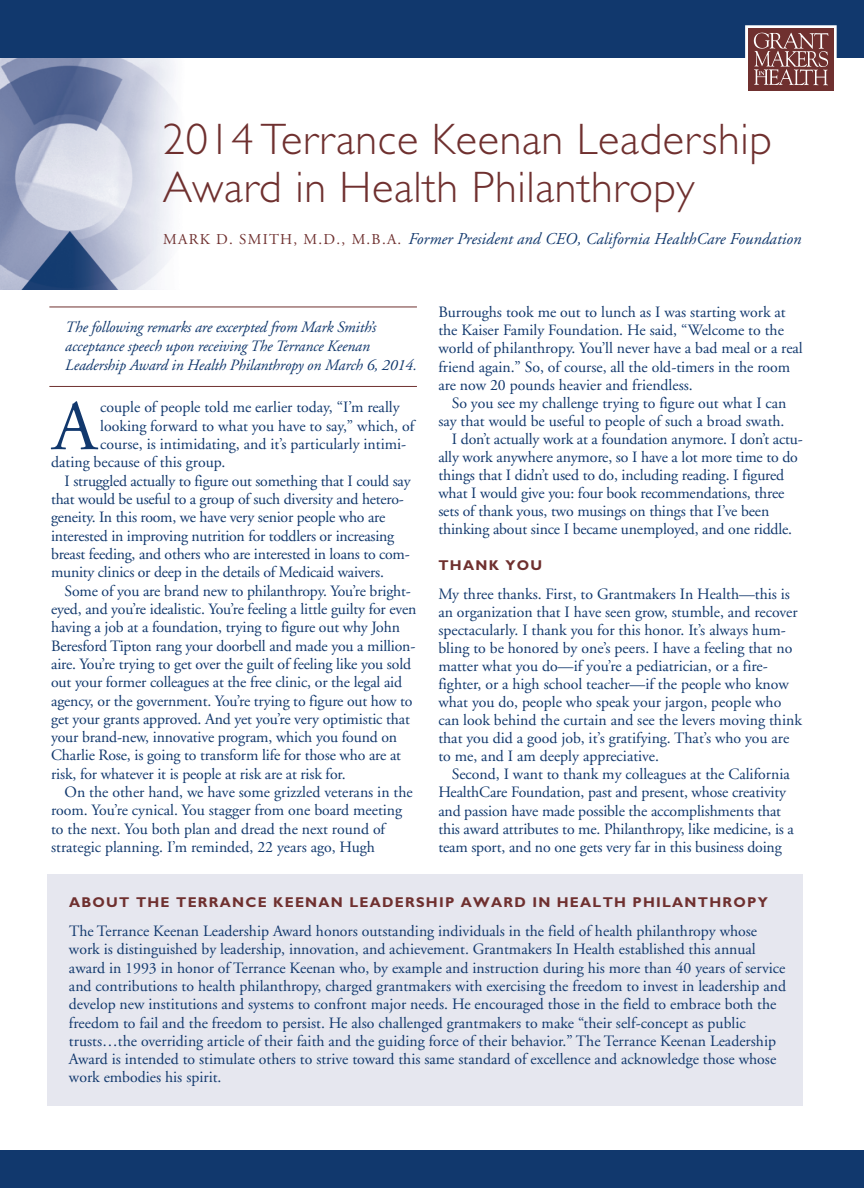
<style>
.page{position:relative;width:864px;height:1188px;background:#fff}
.page>*{position:absolute;margin:0;border:0;box-sizing:border-box;transform-origin:0 0}
.t1{font:70.95px "Adobe Garamond";color:#11386d}
.t2{font:300 44.25px/48px "Gill Sans";letter-spacing:.015em;color:#6f302f}
.t3{font:italic 16.5px "Adobe Garamond";letter-spacing:.005em;color:#11386d}
.t4{font:15.75px/18.3px "Adobe Garamond";color:#11386d}
.t5{font:italic 15.75px/18.8px "Adobe Garamond";letter-spacing:-.01em;color:#11386d}
.t6{font:700 14.25px "Gill Sans";letter-spacing:.09em;color:#6f302f}
.s1{font-style:normal;font-size:15px;color:#6f302f}
</style>
<div class="page">
<img style="left:0;top:57px;width:250px;height:233px">
<div style="left:0;top:0;width:864px;height:57px;background:#11386d"></div>
<div style="left:745px;top:25px;width:92px;height:67px;border:3px solid #fff"></div>
<img style="left:748px;top:28px;width:85px;height:63px">
<div style="left:0;top:1151px;width:864px;height:37px;background:#11386d"></div>
<hr style="left:49px;top:307px;width:368px;height:1px;background:#6f302f">
<hr style="left:49px;top:386px;width:368px;height:1px;background:#6f302f">
<div style="left:47px;top:874px;width:756px;height:231px;background:#e6e7ef"></div>
<h2 class="t2" style="left:163px;top:119px;width:611px">2014 Terrance Keenan Leadership<br>Award in Health Philanthropy</h2>
<p class="t3" style="left:163px;top:233px;width:639px"><span class="s1">MARK D. SMITH, M.D., M.B.A.</span> Former President and CEO, California HealthCare Foundation</p>
<p class="t5" style="left:65px;top:320px;width:353px">The following remarks are excerpted from Mark Smith’s acceptance speech upon receiving The Terrance Keenan<br>Leadership Award in Health Philanthropy on March 6, 2014.</p>
<h1 class="t1" style="left:53px;top:398px;width:46px">A</h1>
<p class="t4" style="left:100px;top:400px;width:301px">couple of people told me earlier today, “I’m really</p>
<p class="t4" style="left:100px;top:418px;width:316px">looking forward to what you have to say,” which, of</p>
<p class="t4" style="left:100px;top:436px;width:307px">course, is intimidating, and it’s particularly intimi-</p>
<p class="t4" style="left:51px;top:455px;width:176px">dating because of this group.</p>
<p class="t4" style="left:65px;top:473px;width:348px">I struggled actually to figure out something that I could say</p>
<p class="t4" style="left:51px;top:491px;width:354px">that would be useful to a group of such diversity and hetero-</p>
<p class="t4" style="left:51px;top:510px;width:336px">geneity. In this room, we have very senior people who are</p>
<p class="t4" style="left:51px;top:528px;width:345px">interested in improving nutrition for toddlers or increasing</p>
<p class="t4" style="left:51px;top:546px;width:360px">breast feeding, and others who are interested in loans to com-</p>
<p class="t4" style="left:51px;top:565px;width:334px">munity clinics or deep in the details of Medicaid waivers.</p>
<p class="t4" style="left:65px;top:583px;width:348px">Some of you are brand new to philanthropy. You’re bright-</p>
<p class="t4" style="left:51px;top:601px;width:367px">eyed, and you’re idealistic. You’re feeling a little guilty for even</p>
<p class="t4" style="left:51px;top:619px;width:350px">having a job at a foundation, trying to figure out why John</p>
<p class="t4" style="left:51px;top:638px;width:366px">Beresford Tipton rang your doorbell and made you a million-</p>
<p class="t4" style="left:51px;top:656px;width:361px">aire. You’re trying to get over the guilt of feeling like you sold</p>
<p class="t4" style="left:51px;top:674px;width:353px">out your former colleagues at the free clinic, or the legal aid</p>
<p class="t4" style="left:51px;top:693px;width:363px">agency, or the government. You’re trying to figure out how to</p>
<p class="t4" style="left:51px;top:711px;width:360px">get your grants approved. And yet you’re very optimistic that</p>
<p class="t4" style="left:51px;top:729px;width:348px">your brand-new, innovative program, which you found on</p>
<p class="t4" style="left:51px;top:748px;width:351px">Charlie Rose, is going to transform life for those who are at</p>
<p class="t4" style="left:51px;top:766px;width:296px">risk, for whatever it is people at risk are at risk for.</p>
<p class="t4" style="left:65px;top:784px;width:350px">On the other hand, we have some grizzled veterans in the</p>
<p class="t4" style="left:51px;top:803px;width:353px">room. You’re cynical. You stagger from one board meeting</p>
<p class="t4" style="left:51px;top:821px;width:336px">to the next. You both plan and dread the next round of</p>
<p class="t4" style="left:51px;top:839px;width:325px">strategic planning. I’m reminded, 22 years ago, Hugh</p>
<p class="t4" style="left:438px;top:304px;width:366px">Burroughs took me out to lunch as I was starting work at the Kaiser Family Foundation. He said, “Welcome to the world of philanthropy. You’ll never have a bad meal or a real friend again.” So, of course, all the old-timers in the room are now 20 pounds heavier and friendless.</p>
<p class="t4" style="left:452px;top:395px;width:336px">So you see my challenge trying to figure out what I can</p>
<p class="t4" style="left:438px;top:413px;width:348px">say that would be useful to people of such a broad swath.</p>
<p class="t4" style="left:452px;top:431px;width:352px">I don’t actually work at a foundation anymore. I don’t actu-</p>
<p class="t4" style="left:438px;top:449px;width:361px">ally work anywhere anymore, so I have a lot more time to do</p>
<p class="t4" style="left:438px;top:467px;width:347px">things that I didn’t used to do, including reading. I figured</p>
<p class="t4" style="left:438px;top:485px;width:348px">what I would give you: four book recommendations, three</p>
<p class="t4" style="left:438px;top:503px;width:332px">sets of thank yous, two musings on things that I’ve been</p>
<p class="t4" style="left:438px;top:521px;width:355px">thinking about since I became unemployed, and one riddle.</p>
<p class="t6" style="left:438px;top:560px;width:105px">THANK YOU</p>
<p class="t4" style="left:438px;top:586px;width:365px">My three thanks. First, to Grantmakers In Health—this is an organization that I have seen grow, stumble, and recover spectacularly. I thank you for this honor. It’s always hum&shy;bling to be honored by one’s peers. I have a feeling that no matter what you do—if you’re a pediatrician, or a fire&shy;fighter, or a high school teacher—if the people who know what you do, people who speak your jargon, people who can look behind the curtain and see the levers moving think that you did a good job, it’s gratifying. That’s who you are to me, and I am deeply appreciative.</p>
<p class="t4" style="left:438px;top:766px;width:357px;text-indent:14px">Second, I want to thank my colleagues at the California HealthCare Foundation, past and present, whose creativity and passion have made possible the accomplishments that this award attributes to me. Philanthropy, like medicine, is a team sport, and no one gets very far in this business doing</p>
<p class="t6" style="left:69px;top:897px;width:700px">ABOUT THE TERRANCE KEENAN LEADERSHIP AWARD IN HEALTH PHILANTHROPY</p>
<p class="t4" style="left:69px;top:923px;width:719px">The Terrance Keenan Leadership Award honors outstanding individuals in the field of health philanthropy whose work is distinguished by leadership, innovation, and achievement. Grantmakers In Health established this annual award in 1993 in honor of Terrance Keenan who, by example and instruction during his more than 40 years of service and contributions to health philanthropy, charged grantmakers with exercising the freedom to invest in leadership and develop new institutions and systems to confront major needs. He encouraged those in the field to embrace both the freedom to fail and the freedom to persist. He also challenged grantmakers to make “their self-concept as public trusts…the overriding article of their faith and the guiding force of their behavior.” The Terrance Keenan Leadership Award is intended to stimulate others to strive toward this same standard of excellence and acknowledge those whose work embodies his spirit.</p>
</div>
